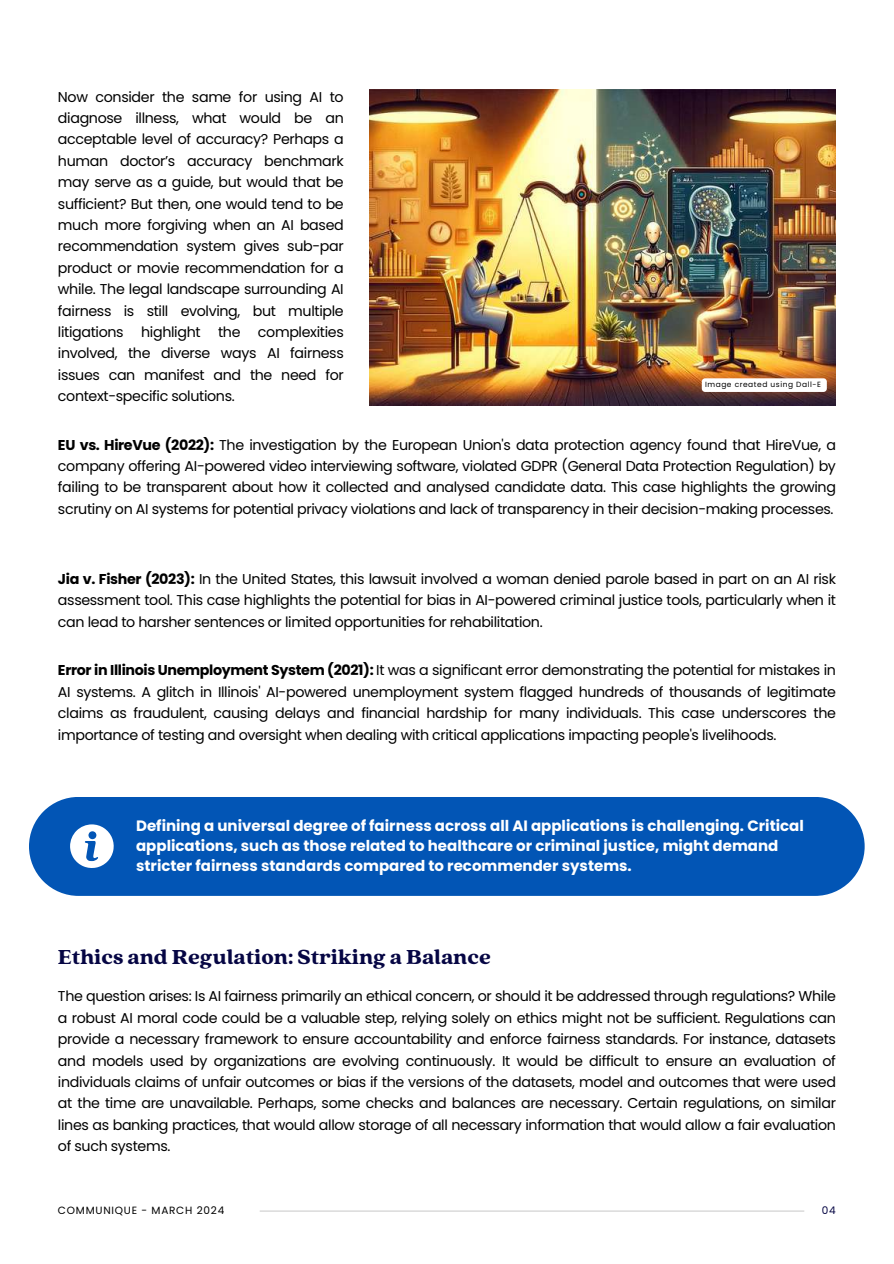
<style>
.page{position:relative;width:894px;height:1264px;background:#fff}
.page>*{position:absolute;margin:0;border:0;box-sizing:border-box;transform-origin:0 0}
.t1{font:900 22.5px "Quincy CF";color:#060644}
.t2{font:700 15px/20.2px "Poppins";color:#fff}
.t3{font:14.25px/21.3px "Poppins";letter-spacing:-.025em;color:#000;text-align:justify}
.t4{font:10.5px "Poppins";letter-spacing:.07em;color:#000}
.t5{font:10.5px "Poppins";color:#060644}
.t6{font:7.5px "Poppins";letter-spacing:.07em;color:#000}
.s1{font-weight:700}
</style>
<div class="page">
<hr style="left:260px;top:1210px;width:544px;height:1px;background:#cdcdcd">
<img style="left:369px;top:89px;width:466px;height:316px">
<div style="left:29px;top:797px;width:835px;height:98px;background:#0255b5"></div>
<svg style="left:70px;top:824px;width:44px;height:44px"></svg>
<div style="left:701px;top:378px;width:125px;height:14px;background:#fff;border-radius:3px"></div>
<p class="t3" style="left:58px;top:86px;width:287px">Now consider the same for using AI to diagnose illness, what would be an acceptable level of accuracy? Perhaps a human doctor’s accuracy benchmark may serve as a guide, but would that be sufficient? But then, one would tend to be much more forgiving when an AI based recommendation system gives sub-par product or movie recommendation for a while. The legal landscape surrounding AI fairness is still evolving, but multiple litigations highlight the complexities involved, the diverse ways AI fairness issues can manifest and the need for context-specific solutions.</p>
<p class="t3" style="left:58px;top:434px;width:779px"><span class="s1">EU vs. HireVue (2022):</span> The investigation by the European Union's data protection agency found that HireVue, a company offering AI-powered video interviewing software, violated GDPR (General Data Protection Regulation) by failing to be transparent about how it collected and analysed candidate data. This case highlights the growing scrutiny on AI systems for potential privacy violations and lack of transparency in their decision-making processes.</p>
<p class="t6" style="left:704px;top:379px;width:117px">Image created using Dall-E</p>
<p class="t3" style="left:58px;top:568px;width:779px"><span class="s1">Jia v. Fisher (2023):</span> In the United States, this lawsuit involved a woman denied parole based in part on an AI risk assessment tool. This case highlights the potential for bias in AI-powered criminal justice tools, particularly when it can lead to harsher sentences or limited opportunities for rehabilitation.</p>
<p class="t3" style="left:58px;top:659px;width:779px"><span class="s1">Error in Illinois Unemployment System (2021):</span> It was a significant error demonstrating the potential for mistakes in AI systems. A glitch in Illinois' AI-powered unemployment system flagged hundreds of thousands of legitimate claims as fraudulent, causing delays and financial hardship for many individuals. This case underscores the importance of testing and oversight when dealing with critical applications impacting people's livelihoods.</p>
<p class="t2" style="left:136px;top:815px;width:669px">Defining a universal degree of fairness across all AI applications is challenging. Critical applications, such as those related to healthcare or criminal justice, might demand stricter fairness standards compared to recommender systems.</p>
<h1 class="t1" style="left:58px;top:942px;width:434px">Ethics and Regulation: Striking a Balance</h1>
<p class="t3" style="left:58px;top:985px;width:779px">The question arises: Is AI fairness primarily an ethical concern, or should it be addressed through regulations? While a robust AI moral code could be a valuable step, relying solely on ethics might not be sufficient. Regulations can provide a necessary framework to ensure accountability and enforce fairness standards. For instance, datasets and models used by organizations are evolving continuously. It would be difficult to ensure an evaluation of individuals claims of unfair outcomes or bias if the versions of the datasets, model and outcomes that were used at the time are unavailable. Perhaps, some checks and balances are necessary. Certain regulations, on similar lines as banking practices, that would allow storage of all necessary information that would allow a fair evaluation of such systems.</p>
<p class="t4" style="left:58px;top:1202px;width:168px">COMMUNIQUE - MARCH 2024</p>
<p class="t5" style="left:821px;top:1202px;width:15px">04</p>
</div>
